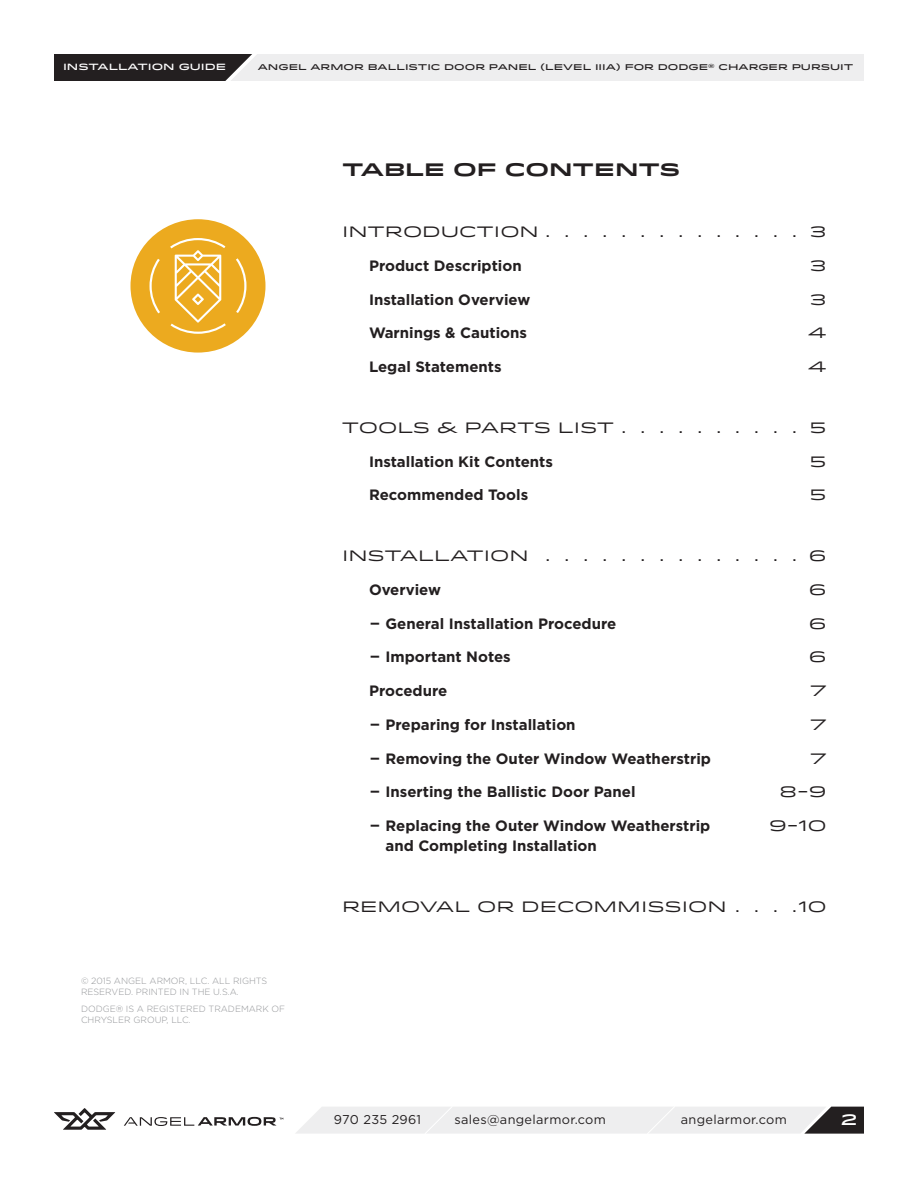
<style>
.page{position:relative;width:918px;height:1188px;background:#fff}
.page>*{position:absolute;margin:0;border:0;box-sizing:border-box;transform-origin:0 0}
.t1{font:700 18px "Idlewild";color:#231f20}
.t2{font:700 15px "Gotham";color:#231f20}
.t3{font:15px "Idlewild";color:#231f20}
.t4{font:15px "Idlewild";letter-spacing:-.025em;color:#231f20}
.t5{font:500 15px "Idlewild";color:#fff}
.t6{font:12.75px "Gotham";letter-spacing:.025em;color:#231f20}
.t7{font:300 9px/10.8px "Gotham";color:#939598}
.t8{font:500 9px "Idlewild";color:#fff}
.t9{font:500 8.25px "Idlewild";color:#231f20}
.s1{font-family:"Idlewild";font-weight:500}
</style>
<div class="page">
<svg style="left:54px;top:54px;width:810px;height:27px;background:#bfbebf"></svg>
<svg style="left:54px;top:1108px;width:61px;height:22px"></svg>
<svg style="left:124px;top:1117px;width:159px;height:9px"></svg>
<svg style="left:296px;top:1106px;width:568px;height:28px;background:#dfdfe0"></svg>
<div style="left:130px;top:219px;width:136px;height:134px;background:#ecaa1f;border-radius:50%"></div>
<svg style="left:236px;top:258px;width:10px;height:55px"></svg>
<svg style="left:150px;top:259px;width:10px;height:54px"></svg>
<svg style="left:170px;top:238px;width:56px;height:96px"></svg>
<p class="t8" style="left:63px;top:60px;width:165px">INSTALLATION GUIDE</p>
<p class="t9" style="left:258px;top:61px;width:597px">ANGEL ARMOR BALLISTIC DOOR PANEL (LEVEL IIIA) FOR DODGE® CHARGER PURSUIT</p>
<p class="t1" style="left:342px;top:156px;width:340px">TABLE OF CONTENTS</p>
<p class="t3" style="left:342px;top:221px;width:198px">INTRODUCTION</p>
<p class="t3" style="left:810px;top:221px;width:18px">3</p>
<p class="t2" style="left:369px;top:257px;width:154px">Product Description</p>
<p class="t3" style="left:810px;top:254px;width:18px">3</p>
<p class="t2" style="left:369px;top:291px;width:163px">Installation Overview</p>
<p class="t3" style="left:810px;top:288px;width:18px">3</p>
<p class="t2" style="left:369px;top:324px;width:160px">Warnings &amp; Cautions</p>
<p class="t3" style="left:808px;top:322px;width:20px">4</p>
<p class="t2" style="left:369px;top:358px;width:134px">Legal Statements</p>
<p class="t3" style="left:808px;top:356px;width:20px">4</p>
<p class="t4" style="left:342px;top:416px;width:274px">TOOLS &amp; PARTS LIST</p>
<p class="t3" style="left:809px;top:416px;width:19px">5</p>
<p class="t2" style="left:369px;top:453px;width:186px">Installation Kit Contents</p>
<p class="t3" style="left:809px;top:450px;width:19px">5</p>
<p class="t2" style="left:369px;top:486px;width:161px">Recommended Tools</p>
<p class="t3" style="left:809px;top:484px;width:19px">5</p>
<p class="t3" style="left:342px;top:545px;width:188px">INSTALLATION</p>
<p class="t3" style="left:809px;top:545px;width:19px">6</p>
<p class="t2" style="left:369px;top:581px;width:74px">Overview</p>
<p class="t3" style="left:809px;top:578px;width:19px">6</p>
<p class="t2" style="left:369px;top:615px;width:249px"><span class="s1">-</span> General Installation Procedure</p>
<p class="t3" style="left:809px;top:612px;width:19px">6</p>
<p class="t2" style="left:369px;top:648px;width:143px"><span class="s1">-</span> Important Notes</p>
<p class="t3" style="left:809px;top:646px;width:19px">6</p>
<p class="t2" style="left:369px;top:682px;width:80px">Procedure</p>
<p class="t3" style="left:810px;top:680px;width:18px">7</p>
<p class="t2" style="left:369px;top:716px;width:208px"><span class="s1">-</span> Preparing for Installation</p>
<p class="t3" style="left:810px;top:713px;width:18px">7</p>
<p class="t2" style="left:369px;top:750px;width:344px"><span class="s1">-</span> Removing the Outer Window Weatherstrip</p>
<p class="t3" style="left:810px;top:747px;width:18px">7</p>
<p class="t2" style="left:369px;top:783px;width:268px"><span class="s1">-</span> Inserting the Ballistic Door Panel</p>
<p class="t3" style="left:780px;top:781px;width:48px">8-9</p>
<p class="t2" style="left:369px;top:817px;width:343px"><span class="s1">-</span> Replacing the Outer Window Weatherstrip</p>
<p class="t3" style="left:769px;top:815px;width:59px">9-10</p>
<p class="t2" style="left:386px;top:837px;width:213px">and Completing Installation</p>
<p class="t7" style="left:81px;top:975px;width:188px">© 2015 ANGEL ARMOR, LLC. ALL RIGHTS<br>RESERVED. PRINTED IN THE U.S.A.</p>
<p class="t7" style="left:81px;top:1003px;width:206px">DODGE® IS A REGISTERED TRADEMARK OF<br>CHRYSLER GROUP, LLC.</p>
<p class="t3" style="left:342px;top:896px;width:386px">REMOVAL OR DECOMMISSION</p>
<p class="t3" style="left:798px;top:896px;width:30px">10</p>
<p class="t6" style="left:334px;top:1112px;width:89px">970 235 2961</p>
<p class="t6" style="left:455px;top:1112px;width:153px">sales@angelarmor.com</p>
<p class="t6" style="left:681px;top:1112px;width:107px">angelarmor.com</p>
<p class="t5" style="left:841px;top:1108px;width:18px">2</p>
</div>
